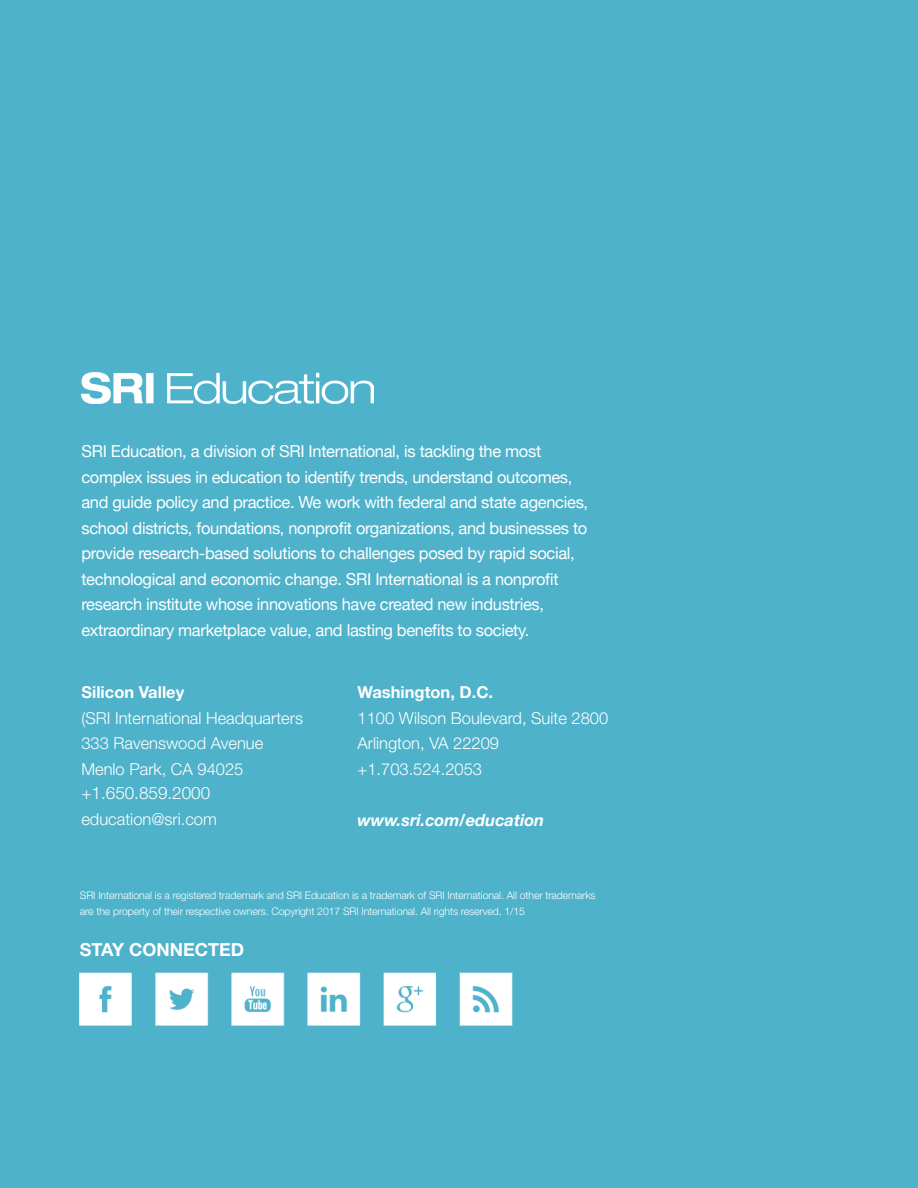
<style>
.page{position:relative;width:918px;height:1188px;background:#4eb2ca}
.page>*{position:absolute;margin:0;border:0;box-sizing:border-box;transform-origin:0 0}
.heading_3{font:700 18px "Helvetica Neue";color:#fff}
.body{font:300 17.1px "Helvetica Neue";color:#fff}
.body-2{font:16.5px/25.5px "Helvetica Neue";letter-spacing:-.02em;color:#fff}
.body-3{font:300 16.5px "Helvetica Neue";color:#fff}
.body-4{font:700 16.5px "Helvetica Neue";color:#fff}
.body-5{font:italic 700 16.5px "Helvetica Neue";color:#fff}
.footnote{font:300 10.5px/16.5px "Helvetica Neue";letter-spacing:-.01em;color:#fff}
</style>
<div class="page">
<img style="left:81px;top:372px;width:293px;height:31px">
<img style="left:80px;top:972px;width:433px;height:54px">
<p class="body-2" style="left:81px;top:439px;width:508px">SRI Education, a division of SRI International, is tackling the most complex issues in education to identify trends, understand outcomes, and guide policy and practice. We work with federal and state agencies, school districts, foundations, nonprofit organizations, and businesses to provide research-based solutions to challenges posed by rapid social, technological and economic change. SRI International is a nonprofit research institute whose innovations have created new industries, extraordinary marketplace value, and lasting benefits to society.</p>
<p class="body-4" style="left:81px;top:682px;width:104px">Silicon Valley</p>
<p class="body-3" style="left:81px;top:708px;width:223px">(SRI International Headquarters</p>
<p class="body-3" style="left:81px;top:733px;width:183px">333 Ravenswood Avenue</p>
<p class="body-3" style="left:81px;top:759px;width:164px">Menlo Park, CA 94025</p>
<p class="body" style="left:81px;top:783px;width:130px">+1.650.859.2000</p>
<p class="body-3" style="left:81px;top:809px;width:137px">education@sri.com</p>
<p class="body-4" style="left:358px;top:682px;width:137px">Washington, D.C.</p>
<p class="body-3" style="left:358px;top:708px;width:252px">1100 Wilson Boulevard, Suite 2800</p>
<p class="body-3" style="left:358px;top:733px;width:143px">Arlington, VA 22209</p>
<p class="body-3" style="left:358px;top:759px;width:126px">+1.703.524.2053</p>
<p class="body-5" style="left:358px;top:807px;width:188px">www.sri.com/education</p>
<p class="footnote" style="left:80px;top:887px;width:517px">SRI International is a registered trademark and SRI Education is a trademark of SRI International. All other trademarks are the property of their respective owners. Copyright 2017 SRI International. All rights reserved. 1/15</p>
<p class="heading_3" style="left:80px;top:939px;width:166px">STAY CONNECTED</p>
</div>
